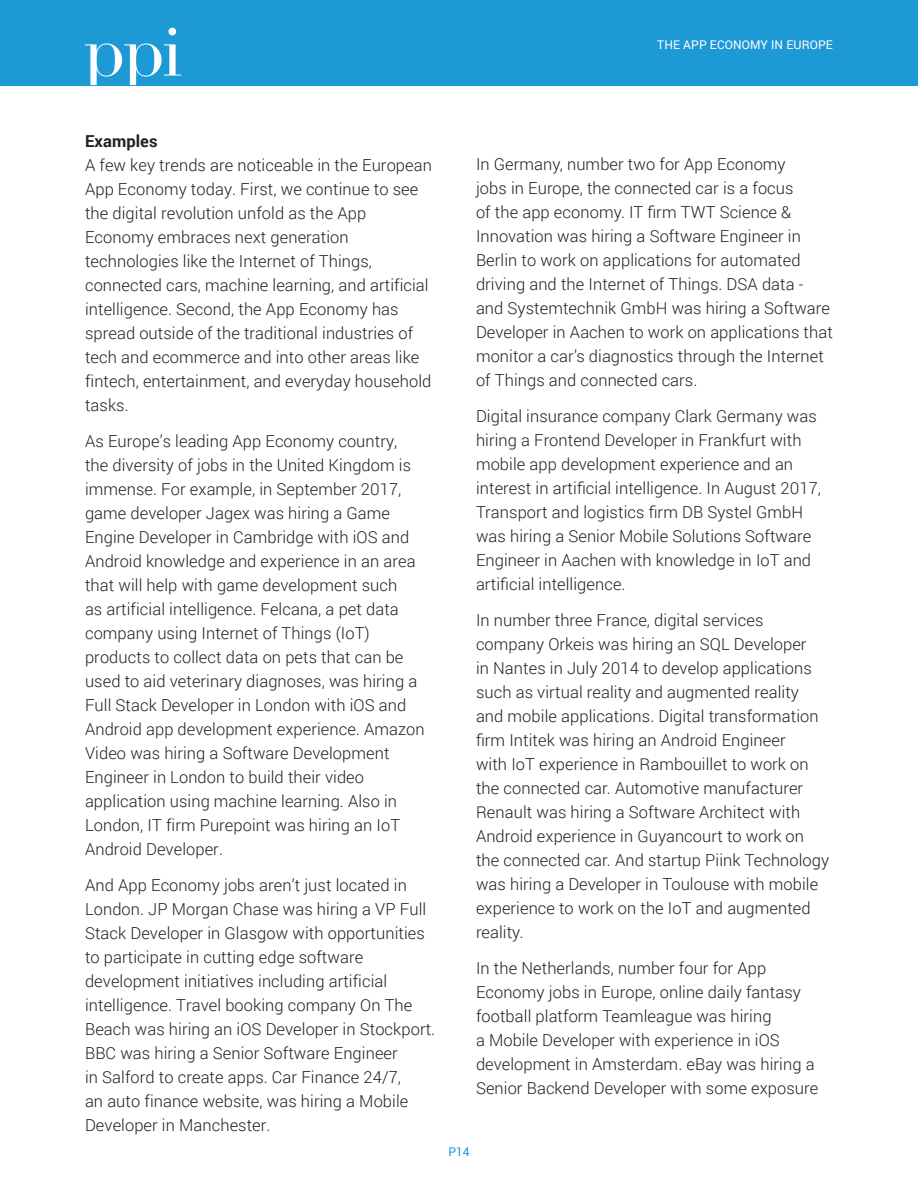
<style>
.page{position:relative;width:918px;height:1188px;background:#fff}
.page>*{position:absolute;margin:0;border:0;box-sizing:border-box;transform-origin:0 0}
.Body_Copy{font:300 16.5px/24px "Roboto";letter-spacing:.005em;color:#231f20}
.t1{font:12px "Roboto";letter-spacing:.01em;color:#fff}
.t2{font:12px "Roboto";color:#1d99d6}
.s1{font-weight:700}
</style>
<div class="page">
<div style="left:0;top:0;width:918px;height:85px;background:#1d99d6"></div>
<svg style="left:168px;top:28px;width:8px;height:7px"></svg>
<svg style="left:85px;top:43px;width:96px;height:42px"></svg>
<p class="t1" style="left:657px;top:36px;width:177px">THE APP ECONOMY IN EUROPE</p>
<p class="Body_Copy" style="left:85px;top:128px;width:348px"><span class="s1">Examples<br></span>A few key trends are noticeable in the European App Economy today. First, we continue to see the digital revolution unfold as the App Economy embraces next generation technologies like the Internet of Things, connected cars, machine learning, and artificial intelligence. Second, the App Economy has spread outside of the traditional industries of tech and ecommerce and into other areas like fintech, entertainment, and everyday household tasks.</p>
<p class="Body_Copy" style="left:85px;top:428px;width:341px">As Europe’s leading App Economy country, the diversity of jobs in the United Kingdom is immense. For example, in September 2017, game developer Jagex was hiring a Game Engine Developer in Cambridge with iOS and Android knowledge and experience in an area that will help with game development such<br>as artificial intelligence. Felcana, a pet data company using Internet of Things (IoT) products to collect data on pets that can be used to aid veterinary diagnoses, was hiring a Full Stack Developer in London with iOS and Android app development experience. Amazon Video was hiring a Software Development Engineer in London to build their video application using machine learning. Also in London, IT firm Purepoint was hiring an IoT Android Developer.</p>
<p class="Body_Copy" style="left:85px;top:872px;width:352px">And App Economy jobs aren’t just located in London. JP Morgan Chase was hiring a VP Full Stack Developer in Glasgow with opportunities to participate in cutting edge software development initiatives including artificial intelligence. Travel booking company On The Beach was hiring an iOS Developer in Stockport.<br>BBC was hiring a Senior Software Engineer<br>in Salford to create apps. Car Finance 24/7,<br>an auto finance website, was hiring a Mobile Developer in Manchester.</p>
<p class="Body_Copy" style="left:476px;top:151px;width:358px">In Germany, number two for App Economy<br>jobs in Europe, the connected car is a focus<br>of the app economy. IT firm TWT Science &amp; Innovation was hiring a Software Engineer in Berlin to work on applications for automated driving and the Internet of Things. DSA data - and Systemtechnik GmbH was hiring a Software Developer in Aachen to work on applications that monitor a car’s diagnostics through the Internet of Things and connected cars.</p>
<p class="Body_Copy" style="left:476px;top:403px;width:347px">Digital insurance company Clark Germany was hiring a Frontend Developer in Frankfurt with mobile app development experience and an interest in artificial intelligence. In August 2017, Transport and logistics firm DB Systel GmbH was hiring a Senior Mobile Solutions Software Engineer in Aachen with knowledge in IoT and artificial intelligence.</p>
<p class="Body_Copy" style="left:476px;top:607px;width:355px">In number three France, digital services company Orkeis was hiring an SQL Developer<br>in Nantes in July 2014 to develop applications such as virtual reality and augmented reality and mobile applications. Digital transformation firm Intitek was hiring an Android Engineer<br>with IoT experience in Rambouillet to work on the connected car. Automotive manufacturer Renault was hiring a Software Architect with Android experience in Guyancourt to work on the connected car. And startup Piink Technology was hiring a Developer in Toulouse with mobile experience to work on the IoT and augmented reality.</p>
<p class="Body_Copy" style="left:476px;top:955px;width:344px">In the Netherlands, number four for App Economy jobs in Europe, online daily fantasy football platform Teamleague was hiring<br>a Mobile Developer with experience in iOS development in Amsterdam. eBay was hiring a Senior Backend Developer with some exposure</p>
<p class="t2" style="left:448px;top:1143px;width:23px">P14</p>
</div>
